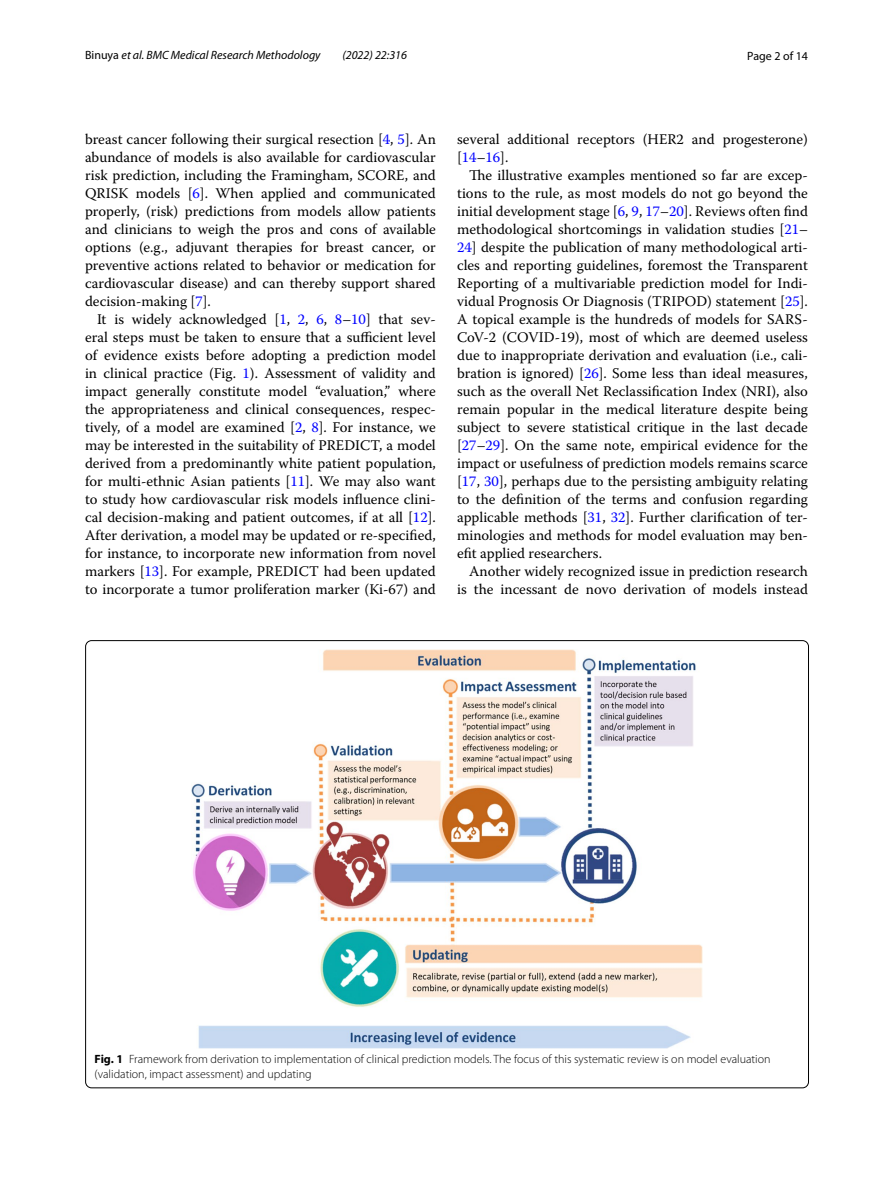
<style>
.page{position:relative;width:893px;height:1187px;background:#fff}
.page>*{position:absolute;margin:0;border:0;box-sizing:border-box;transform-origin:0 0}
.t1{font:14.7px/18px "Warnock Pro";color:#000;text-align:justify}
.t2{font:300 12px/15px "Myriad Pro";color:#000}
.t3{font:italic 12px "Myriad Pro";color:#000}
.t4{font:12px "Myriad Pro";color:#000}
.s1{font-style:normal}
.s2{color:#00f}
.s3{font-weight:700}
</style>
<div class="page">
<img style="left:192px;top:649px;width:510px;height:398px">
<p class="t3" style="left:85px;top:48px;width:237px"><span class="s1">Binuya</span> et al. BMC Medical Research Methodology</p>
<p class="t3" style="left:342px;top:48px;width:66px">(2022) 22:316</p>
<p class="t4" style="left:747px;top:48px;width:62px">Page 2 of 14</p>
<p class="t1" style="left:85px;top:130px;width:352px">breast cancer following their surgical resection [<span class="s2">4</span>, <span class="s2">5</span>]. An abundance of models is also available for cardiovascular risk prediction, including the Framingham, SCORE, and QRISK models [<span class="s2">6</span>]. When applied and communicated properly, (risk) predictions from models allow patients and clinicians to weigh the pros and cons of available options (e.g., adjuvant therapies for breast cancer, or preventive actions related to behavior or medication for cardiovascular disease) and can thereby support shared decision-making [<span class="s2">7</span>].</p>
<p class="t1" style="left:85px;top:310px;width:352px;text-indent:12px">It is widely acknowledged [<span class="s2">1</span>, <span class="s2">2</span>, <span class="s2">6</span>, <span class="s2">8</span>–<span class="s2">10</span>] that sev&shy;eral steps must be taken to ensure that a sufficient level of evidence exists before adopting a prediction model in clinical practice (Fig. <span class="s2">1</span>). Assessment of validity and impact generally constitute model “evaluation,” where the appropriateness and clinical consequences, respec&shy;tively, of a model are examined [<span class="s2">2</span>, <span class="s2">8</span>]. For instance, we may be interested in the suitability of PREDICT, a model derived from a predominantly white patient population, for multi-ethnic Asian patients [<span class="s2">11</span>]. We may also want to study how cardiovascular risk models influence clini&shy;cal decision-making and patient outcomes, if at all [<span class="s2">12</span>].<br>After derivation, a model may be updated or re-specified, for instance, to incorporate new information from novel markers [<span class="s2">13</span>]. For example, PREDICT had been updated to incorporate a tumor proliferation marker (Ki-67) and</p>
<p class="t1" style="left:457px;top:130px;width:352px">several additional receptors (HER2 and progesterone) [<span class="s2">14</span>–<span class="s2">16</span>].</p>
<p class="t1" style="left:457px;top:166px;width:352px;text-indent:12px">The illustrative examples mentioned so far are excep&shy;tions to the rule, as most models do not go beyond the initial development stage [<span class="s2">6</span>, <span class="s2">9</span>, <span class="s2">17</span>–<span class="s2">20</span>]. Reviews often find methodological shortcomings in validation studies [<span class="s2">21</span>– <span class="s2">24</span>] despite the publication of many methodological arti&shy;cles and reporting guidelines, foremost the Transparent Reporting of a multivariable prediction model for Indi&shy;vidual Prognosis Or Diagnosis (TRIPOD) statement [<span class="s2">25</span>].<br>A topical example is the hundreds of models for SARS-CoV-2 (COVID-19), most of which are deemed useless due to inappropriate derivation and evaluation (i.e., cali&shy;bration is ignored) [<span class="s2">26</span>]. Some less than ideal measures, such as the overall Net Reclassification Index (NRI), also remain popular in the medical literature despite being subject to severe statistical critique in the last decade [<span class="s2">27</span>–<span class="s2">29</span>]. On the same note, empirical evidence for the impact or usefulness of prediction models remains scarce [<span class="s2">17</span>, <span class="s2">30</span>], perhaps due to the persisting ambiguity relating to the definition of the terms and confusion regarding applicable methods [<span class="s2">31</span>, <span class="s2">32</span>]. Further clarification of ter&shy;minologies and methods for model evaluation may ben&shy;efit applied researchers.</p>
<p class="t1" style="left:457px;top:562px;width:352px;text-align:right">Another widely recognized issue in prediction research is the incessant de novo derivation of models instead</p>
<p class="t2" style="left:95px;top:1051px;width:677px"><span class="s3">Fig. 1</span> Framework from derivation to implementation of clinical prediction models. The focus of this systematic review is on model evaluation (validation, impact assessment) and updating</p>
</div>
